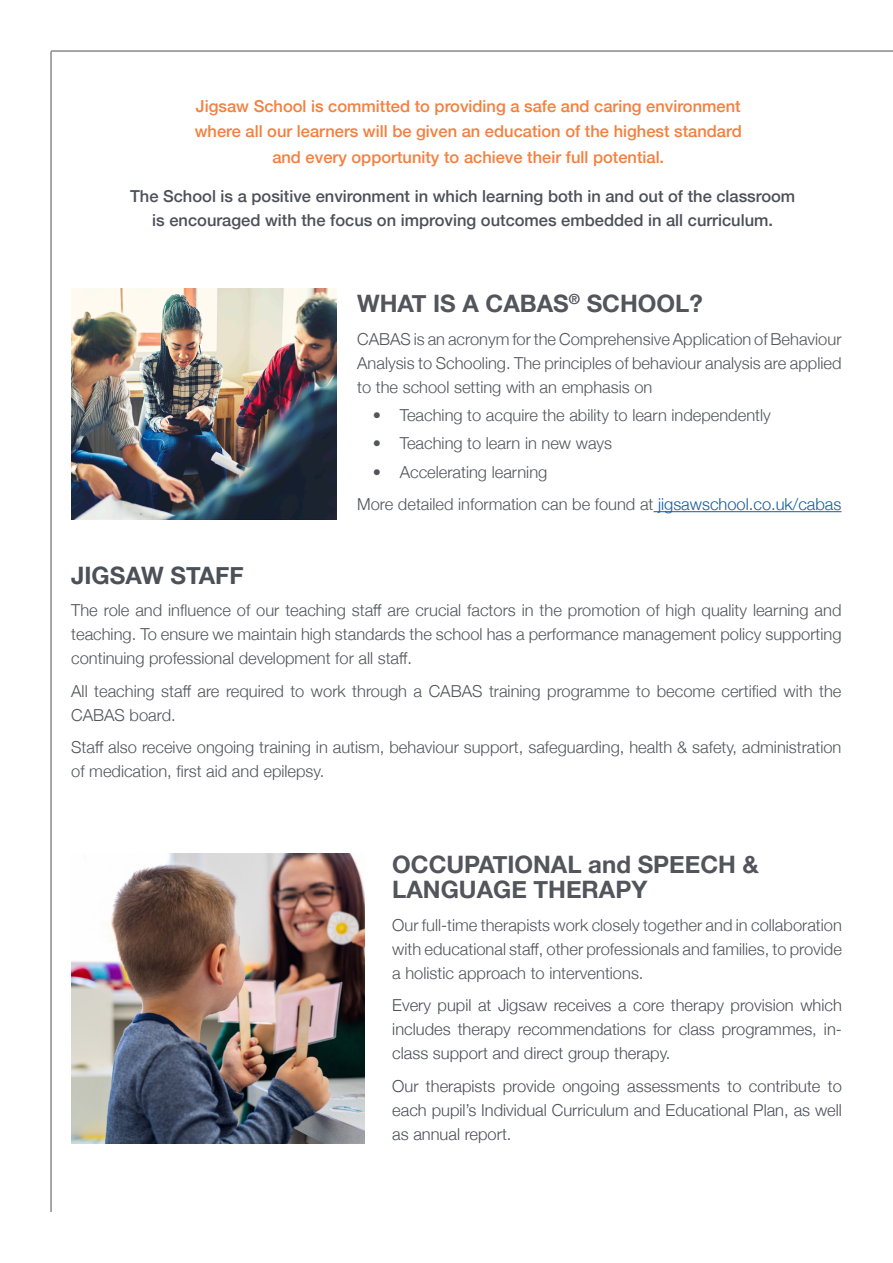
<style>
.page{position:relative;width:893px;height:1263px;background:#fff}
.page>*{position:absolute;margin:0;border:0;box-sizing:border-box;transform-origin:0 0}
.Jigsaw_Brochure_new_para{font:700 24px/25.5px "Helvetica Neue";color:#52555b}
.Jigsaw_Brochure_new_para-2{font:700 24px "Helvetica Neue";color:#4c5159}
.Jigsaw_Brochure_new_para-3{font:300 16.5px/24px "Helvetica Neue";color:#52555b;text-align:justify}
.Jigsaw_Brochure_new_para-4{font:300 16.5px/24px "Helvetica Neue";color:#4c5159;text-align:justify}
.t1{font:500 16.5px/25.5px "Helvetica Neue";color:#f4803f;text-align:center}
.t2{font:500 16.5px/24px "Helvetica Neue";color:#4c5159;text-align:center}
.s1{color:#175d9e}
</style>
<div class="page">
<hr style="left:51px;top:51px;width:842px;height:1px;background:#4c5159">
<hr style="left:51px;top:51px;width:1px;height:1161px;background:#4c5159">
<img style="left:71px;top:853px;width:294px;height:290px">
<hr style="left:653px;top:511px;width:188px;height:1px;background:#175d9e">
<img style="left:71px;top:289px;width:266px;height:230px">
<p class="t1" style="left:195px;top:92px;width:548px">Jigsaw School is committed to providing a safe and caring environment where all our learners will be given an education of the highest standard and every opportunity to achieve their full potential.</p>
<p class="t2" style="left:130px;top:183px;width:667px">The School is a positive environment in which learning both in and out of the classroom is encouraged with the focus on improving outcomes embedded in all curriculum.</p>
<p class="Jigsaw_Brochure_new_para" style="left:357px;top:292px;width:347px">WHAT IS A CABAS<sup>®</sup> SCHOOL?</p>
<p class="Jigsaw_Brochure_new_para-3" style="left:357px;top:326px;width:486px">CABAS is an acronym for the Comprehensive Application of Behaviour Analysis to Schooling. The principles of behaviour analysis are applied to the school setting with an emphasis on</p>
<p class="Jigsaw_Brochure_new_para-3" style="left:373px;top:402px;width:400px">• Teaching to acquire the ability to learn independently</p>
<p class="Jigsaw_Brochure_new_para-3" style="left:373px;top:430px;width:241px">• Teaching to learn in new ways</p>
<p class="Jigsaw_Brochure_new_para-3" style="left:373px;top:458px;width:176px">• Accelerating learning</p>
<p class="Jigsaw_Brochure_new_para-3" style="left:357px;top:491px;width:486px">More detailed information can be found at <span class="s1">jigsawschool.co.uk/cabas</span></p>
<p class="Jigsaw_Brochure_new_para-2" style="left:71px;top:556px;width:174px">JIGSAW STAFF</p>
<p class="Jigsaw_Brochure_new_para-3" style="left:71px;top:597px;width:772px">The role and influence of our teaching staff are crucial factors in the promotion of high quality learning and teaching. To ensure we maintain high standards the school has a performance management policy supporting continuing professional development for all staff.</p>
<p class="Jigsaw_Brochure_new_para-3" style="left:71px;top:677px;width:772px">All teaching staff are required to work through a CABAS training programme to become certified with the<br>CABAS board.</p>
<p class="Jigsaw_Brochure_new_para-3" style="left:71px;top:734px;width:772px">Staff also receive ongoing training in autism, behaviour support, safeguarding, health &amp; safety, administration of medication, first aid and epilepsy.</p>
<p class="Jigsaw_Brochure_new_para" style="left:392px;top:852px;width:368px">OCCUPATIONAL and SPEECH &amp;<br>LANGUAGE THERAPY</p>
<p class="Jigsaw_Brochure_new_para-3" style="left:392px;top:912px;width:451px">Our full-time therapists work closely together and in collaboration with educational staff, other professionals and families, to provide a holistic approach to interventions.</p>
<p class="Jigsaw_Brochure_new_para-4" style="left:392px;top:992px;width:451px">Every pupil at Jigsaw receives a core therapy provision which includes therapy recommendations for class programmes, in&shy;class support and direct group therapy.</p>
<p class="Jigsaw_Brochure_new_para-4" style="left:392px;top:1073px;width:451px">Our therapists provide ongoing assessments to contribute to each pupil’s Individual Curriculum and Educational Plan, as well as annual report.</p>
</div>
